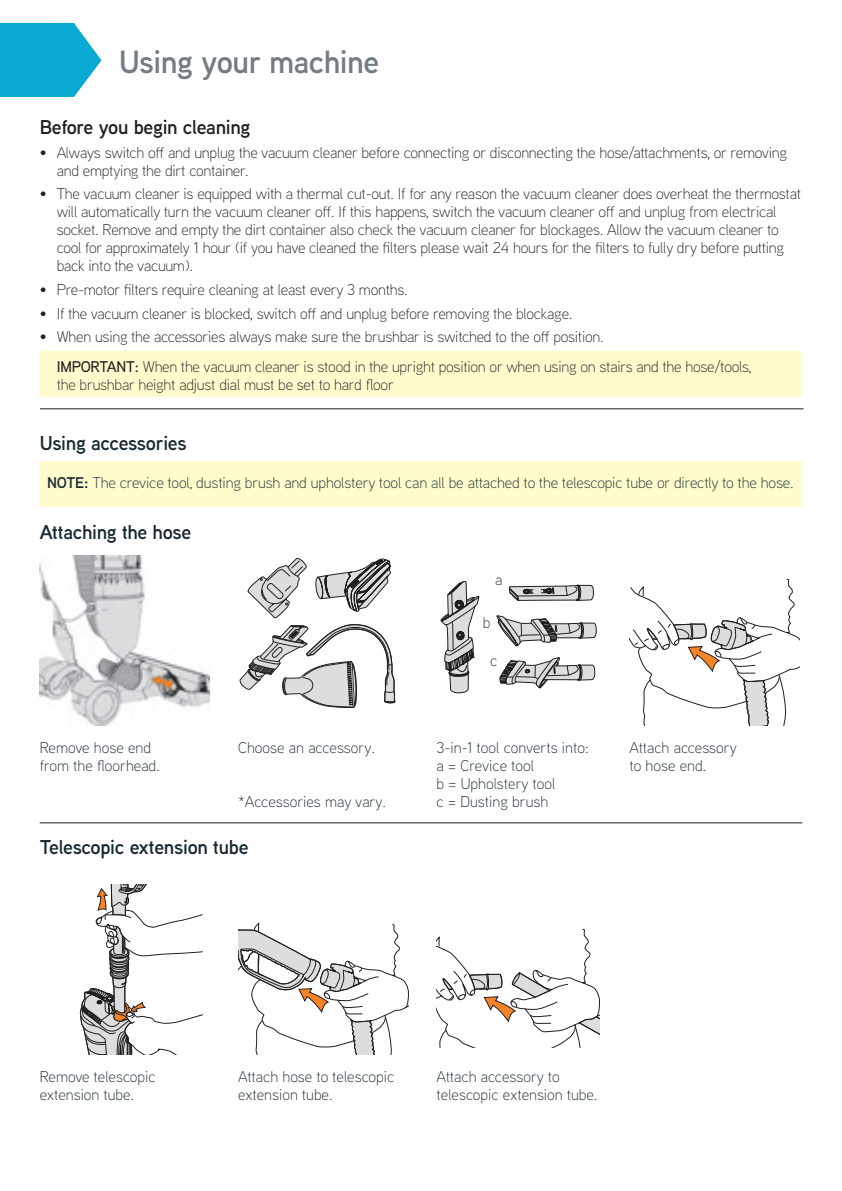
<style>
.page{position:relative;width:842px;height:1191px;background:#fff}
.page>*{position:absolute;margin:0;border:0;box-sizing:border-box;transform-origin:0 0}
.t1{font:600 32px "Vax Aaux Next";letter-spacing:-.015em;color:#717d83}
.t2{font:600 20px "Vax Aaux Next";letter-spacing:-.015em;color:#192931}
.t3{font:600 20px "Vax Aaux Next";letter-spacing:-.015em;color:#231f20}
.t4{font:300 15.6px/18px "Vax Aaux Next";letter-spacing:-.015em;color:#231f20}
.t5{font:300 15.6px/18px "Vax Aaux Next";color:#192931}
.s1{font-weight:500}
.s2{font-weight:600}
</style>
<div class="page">
<div style="left:40px;top:461px;width:762px;height:46px;background:#fffbcc"></div>
<svg style="left:0;top:23px;width:101px;height:74px"></svg>
<div style="left:40px;top:351px;width:762px;height:46px;background:#fffbcc"></div>
<svg style="left:629px;top:578px;width:170px;height:148px"></svg>
<svg style="left:79px;top:884px;width:124px;height:170px"></svg>
<svg style="left:238px;top:922px;width:170px;height:132px"></svg>
<svg style="left:437px;top:929px;width:163px;height:118px"></svg>
<svg style="left:509px;top:584px;width:85px;height:17px"></svg>
<svg style="left:496px;top:615px;width:100px;height:31px"></svg>
<svg style="left:499px;top:657px;width:96px;height:31px"></svg>
<svg style="left:441px;top:581px;width:38px;height:112px"></svg>
<img style="left:40px;top:556px;width:170px;height:170px">
<hr style="left:40px;top:822px;width:762px;height:1px;background:#231f20">
<hr style="left:40px;top:408px;width:763px;height:1px;background:#231f20">
<svg style="left:315px;top:558px;width:76px;height:53px"></svg>
<svg style="left:248px;top:558px;width:59px;height:60px"></svg>
<svg style="left:239px;top:624px;width:156px;height:83px"></svg>
<h1 class="t1" style="left:119px;top:39px;width:262px">Using your machine</h1>
<p class="t3" style="left:40px;top:113px;width:212px">Before you begin cleaning</p>
<p class="t4" style="left:57px;top:143px;width:732px;text-indent:-17px">• Always switch off and unplug the vacuum cleaner before connecting or disconnecting the hose/attachments, or removing and emptying the dirt container.</p>
<p class="t4" style="left:57px;top:184px;width:746px;text-indent:-17px">• The vacuum cleaner is equipped with a thermal cut-out. If for any reason the vacuum cleaner does overheat the thermostat will automatically turn the vacuum cleaner off. If this happens, switch the vacuum cleaner off and unplug from electrical socket. Remove and empty the dirt container also check the vacuum cleaner for blockages. Allow the vacuum cleaner to cool for approximately 1 hour (if you have cleaned the filters please wait 24 hours for the filters to fully dry before putting back into the vacuum).</p>
<p class="t4" style="left:40px;top:280px;width:370px">• Pre-motor filters require cleaning at least every 3 months.</p>
<p class="t4" style="left:40px;top:304px;width:534px">• If the vacuum cleaner is blocked, switch off and unplug before removing the blockage.</p>
<p class="t4" style="left:57px;top:322px;width:696px;line-height:29.4px;text-indent:-17px">• When using the accessories always make sure the brushbar is switched to the off position.<br><span class="s1">IMPORTANT:</span> When the vacuum cleaner is stood in the upright position or when using on stairs and the hose/tools,</p>
<p class="t4" style="left:57px;top:375px;width:339px">the brushbar height adjust dial must be set to hard floor</p>
<p class="t2" style="left:40px;top:429px;width:148px">Using accessories</p>
<p class="t5" style="left:47px;top:473px;width:748px"><span class="s2">NOTE:</span> The crevice tool, dusting brush and upholstery tool can all be attached to the telescopic tube or directly to the hose.</p>
<p class="t2" style="left:40px;top:518px;width:153px">Attaching the hose</p>
<p class="t5" style="left:40px;top:738px;width:122px">Remove hose end from the floorhead.</p>
<p class="t5" style="left:238px;top:738px;width:138px">Choose an accessory.</p>
<p class="t5" style="left:238px;top:792px;width:149px">*Accessories may vary.</p>
<p class="t2" style="left:40px;top:833px;width:210px">Telescopic extension tube</p>
<p class="t5" style="left:495px;top:570px;width:9px">a</p>
<p class="t5" style="left:483px;top:612px;width:9px">b</p>
<p class="t5" style="left:490px;top:651px;width:9px">c</p>
<p class="t5" style="left:437px;top:738px;width:154px">3-in-1 tool converts into: a = Crevice tool<br>b = Upholstery tool<br>c = Dusting brush</p>
<p class="t5" style="left:629px;top:738px;width:109px">Attach accessory to hose end.</p>
<p class="t5" style="left:40px;top:1067px;width:118px">Remove telescopic extension tube.</p>
<p class="t5" style="left:238px;top:1067px;width:158px">Attach hose to telescopic extension tube.</p>
<p class="t5" style="left:437px;top:1067px;width:162px">Attach accessory to telescopic extension tube.</p>
</div>
